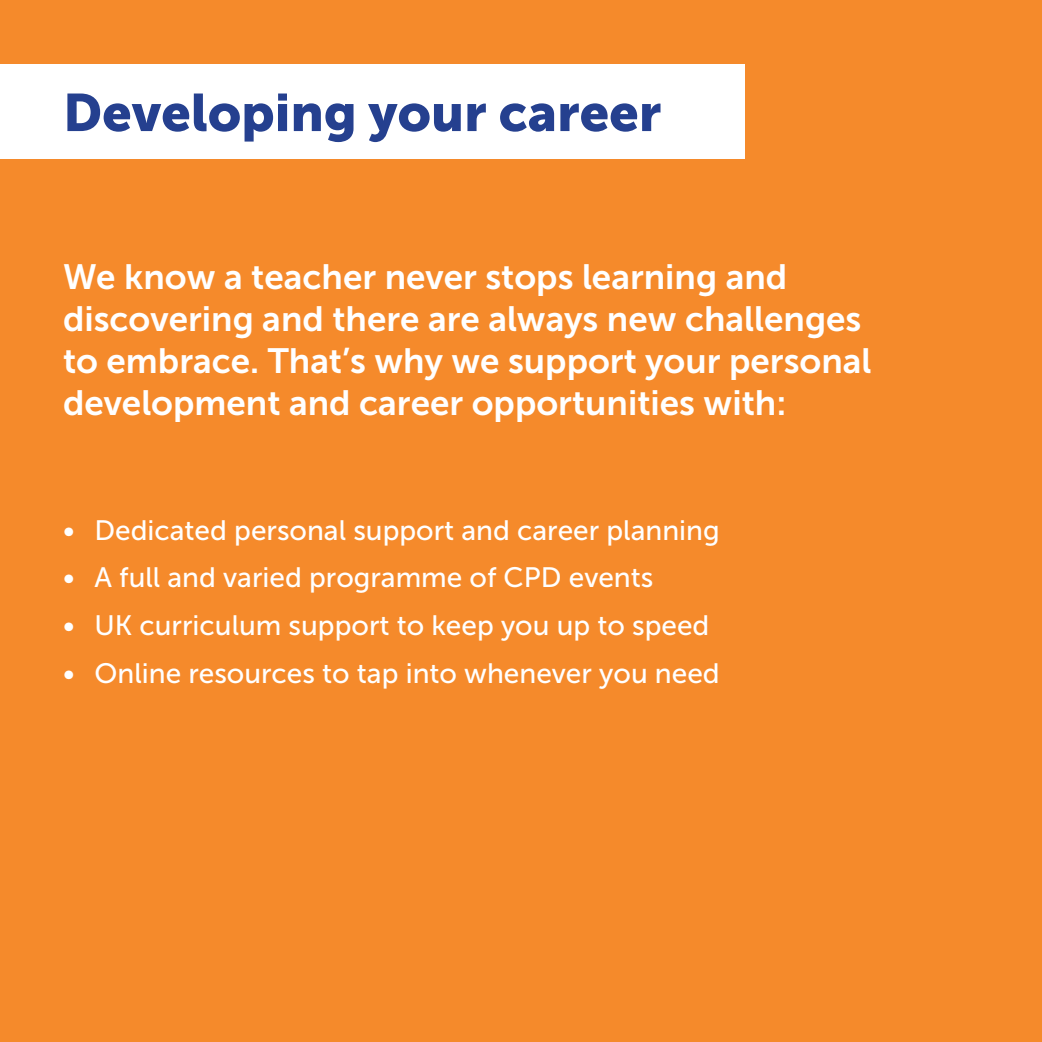
<style>
.page{position:relative;width:1042px;height:1042px;background:#f58a2b}
.page>*{position:absolute;margin:0;border:0;box-sizing:border-box;transform-origin:0 0}
.t1{font:52.5px "Museo Sans 900";color:#25408f}
.t2{font:35px/42px "Museo Sans 700";color:#fff}
.t3{font:28px "Museo Sans 500";color:#fff}
</style>
<div class="page">
<div style="left:0;top:64px;width:744px;height:95px;background:#fff"></div>
<h1 class="t1" style="left:63px;top:83px;width:600px">Developing your career</h1>
<p class="t2" style="left:63px;top:256px;width:810px">We know a teacher never stops learning and discovering and there are always new challenges to embrace. That’s why we support your personal development and career opportunities with:</p>
<p class="t3" style="left:63px;top:515px;width:658px">• Dedicated personal support and career planning</p>
<p class="t3" style="left:63px;top:562px;width:592px">• A full and varied programme of CPD events</p>
<p class="t3" style="left:63px;top:610px;width:648px">• UK curriculum support to keep you up to speed</p>
<p class="t3" style="left:63px;top:657px;width:658px">• Online resources to tap into whenever you need</p>
</div>
